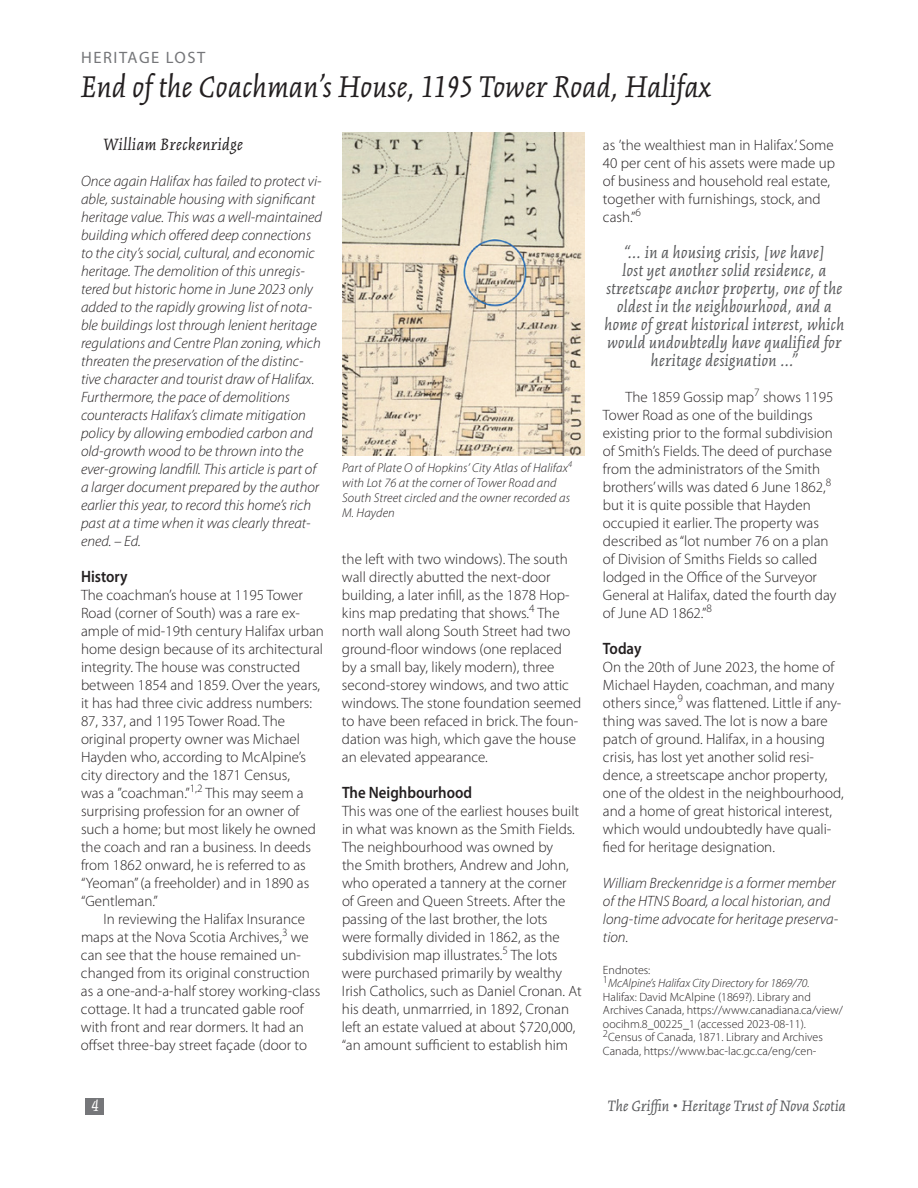
<style>
.page{position:relative;width:918px;height:1188px;background:#fff}
.page>*{position:absolute;margin:0;border:0;box-sizing:border-box;transform-origin:0 0}
.t1{font:italic 33px "Kinesis Pro 3";letter-spacing:.01em;color:#231f20}
.t2{font:italic 18px/18px "Kinesis Pro 3";letter-spacing:.02em;color:#57585a;text-align:center}
.t3{font:italic 18px "Kinesis Pro 3";letter-spacing:.025em;color:#231f20}
.t4{font:italic 18px "Kinesis Pro 3";color:#fff}
.t5{font:italic 16.5px "Kinesis Pro 3";letter-spacing:.01em;color:#57585a}
.t6{font:600 16.5px "Myriad Pro";color:#231f20;scale:.9 1}
.t7{font:16.5px "Myriad Pro";letter-spacing:.095em;color:#757679}
.t8{font:300 15px/18px "Myriad Pro";color:#231f20}
.t9{font:italic 300 15px/18px "Myriad Pro";color:#231f20}
.t10{font:italic 300 12.75px/15px "Myriad Pro";letter-spacing:.01em;color:#231f20}
.t11{font:300 12px/13.5px "Myriad Pro";color:#231f20}
.s1{font-style:italic}
</style>
<div class="page">
<div style="left:85px;top:1098px;width:19px;height:17px;background:#757679"></div>
<img style="left:342px;top:132px;width:243px;height:324px">
<p class="t7" style="left:81px;top:48px;width:126px">HERITAGE LOST</p>
<h1 class="t1" style="left:81px;top:68px;width:632px">End of the Coachman’s House, 1195 Tower Road, Halifax</h1>
<p class="t3" style="left:104px;top:134px;width:141px">William Breckenridge</p>
<p class="t9" style="left:81px;top:172px;width:243px">Once again Halifax has failed to protect vi&shy;able, sustainable housing with significant heritage value. This was a well-maintained building which offered deep connections to the city’s social, cultural, and economic heritage. The demolition of this unregis&shy;tered but historic home in June 2023 only added to the rapidly growing list of nota&shy;ble buildings lost through lenient heritage regulations and Centre Plan zoning, which threaten the preservation of the distinc&shy;tive character and tourist draw of Halifax.<br>Furthermore, the pace of demolitions counteracts Halifax’s climate mitigation policy by allowing embodied carbon and old-growth wood to be thrown into the ever-growing landfill. This article is part of a larger document prepared by the author earlier this year, to record this home’s rich past at a time when it was clearly threat&shy;ened. – Ed.</p>
<p class="t6" style="left:81px;top:566px;width:53px">History</p>
<p class="t8" style="left:81px;top:586px;width:244px">The coachman’s house at 1195 Tower Road (corner of South) was a rare ex&shy;ample of mid-19th century Halifax urban home design because of its architectural integrity. The house was constructed between 1854 and 1859. Over the years, it has had three civic address numbers:<br>87, 337, and 1195 Tower Road. The original property owner was Michael Hayden who, according to McAlpine’s city directory and the 1871 Census,<br>was a ”coachman.”<sup>1,2</sup> This may seem a surprising profession for an owner of such a home; but most likely he owned the coach and ran a business. In deeds from 1862 onward, he is referred to as “Yeoman” (a freeholder) and in 1890 as “Gentleman.”</p>
<p class="t8" style="left:81px;top:910px;width:241px;text-indent:23px">In reviewing the Halifax Insurance maps at the Nova Scotia Archives,<sup>3</sup> we can see that the house remained un&shy;changed from its original construction as a one-and-a-half storey working-class cottage. It had a truncated gable roof with front and rear dormers. It had an offset three-bay street façade (door to</p>
<p class="t8" style="left:603px;top:136px;width:234px">as ’the wealthiest man in Halifax.’ Some<br>40 per cent of his assets were made up of business and household real estate, together with furnishings, stock, and cash.”<sup>6</sup></p>
<p class="t2" style="left:604px;top:243px;width:242px">“… in a housing crisis, [we have]<br>lost yet another solid residence, a streetscape anchor property, one of the oldest in the neighbourhood, and a home of great historical interest, which would undoubtedly have qualified for heritage designation …”</p>
<p class="t8" style="left:603px;top:388px;width:235px;text-indent:23px">The 1859 Gossip map<sup>7</sup> shows 1195<br>Tower Road as one of the buildings existing prior to the formal subdivision of Smith’s Fields. The deed of purchase from the administrators of the Smith brothers’ wills was dated 6 June 1862,<sup>8 </sup>but it is quite possible that Hayden occupied it earlier. The property was described as “lot number 76 on a plan of Division of Smiths Fields so called lodged in the Office of the Surveyor General at Halifax, dated the fourth day of June AD 1862.”<sup>8</sup></p>
<p class="t6" style="left:603px;top:638px;width:44px">Today</p>
<p class="t8" style="left:603px;top:658px;width:242px">On the 20th of June 2023, the home of Michael Hayden, coachman, and many others since,<sup>9</sup> was flattened. Little if any&shy;thing was saved. The lot is now a bare patch of ground. Halifax, in a housing crisis, has lost yet another solid resi&shy;dence, a streetscape anchor property, one of the oldest in the neighbourhood, and a home of great historical interest, which would undoubtedly have quali&shy;fied for heritage designation.</p>
<p class="t9" style="left:603px;top:874px;width:237px">William Breckenridge is a former member of the HTNS Board, a local historian, and long-time advocate for heritage preserva&shy;tion.</p>
<p class="t11" style="left:603px;top:963px;width:241px">Endnotes:<br><sup>1</sup><span class="s1">McAlpine’s Halifax City Directory for 1869/70.<br></span>Halifax: David McAlpine (1869?). Library and Archives Canada, https://www.canadiana.ca/view/ oocihm.8_00225_1 (accessed 2023-08-11).<br><sup>2</sup>Census of Canada, 1871. Library and Archives Canada, https://www.bac-lac.gc.ca/eng/cen-</p>
<p class="t10" style="left:342px;top:460px;width:232px">Part of Plate O of Hopkins’ City Atlas of Halifax<sup>4 </sup>with Lot 76 at the corner of Tower Road and South Street circled and the owner recorded as M. Hayden</p>
<p class="t8" style="left:342px;top:550px;width:241px">the left with two windows). The south wall directly abutted the next-door building, a later infill, as the 1878 Hop&shy;kins map predating that shows.<sup>4</sup> The north wall along South Street had two ground-floor windows (one replaced<br>by a small bay, likely modern), three second-storey windows, and two attic windows. The stone foundation seemed to have been refaced in brick. The foun&shy;dation was high, which gave the house an elevated appearance.</p>
<p class="t6" style="left:342px;top:782px;width:146px">The Neighbourhood</p>
<p class="t8" style="left:342px;top:802px;width:241px">This was one of the earliest houses built in what was known as the Smith Fields.<br>The neighbourhood was owned by<br>the Smith brothers, Andrew and John, who operated a tannery at the corner of Green and Queen Streets. After the passing of the last brother, the lots<br>were formally divided in 1862, as the subdivision map illustrates.<sup>5</sup> The lots were purchased primarily by wealthy Irish Catholics, such as Daniel Cronan. At his death, unmarrried, in 1892, Cronan left an estate valued at about $720,000, “an amount sufficient to establish him</p>
<p class="t4" style="left:92px;top:1096px;width:8px">4</p>
<p class="t5" style="left:608px;top:1097px;width:240px">The Griffin • Heritage Trust of Nova Scotia</p>
</div>
